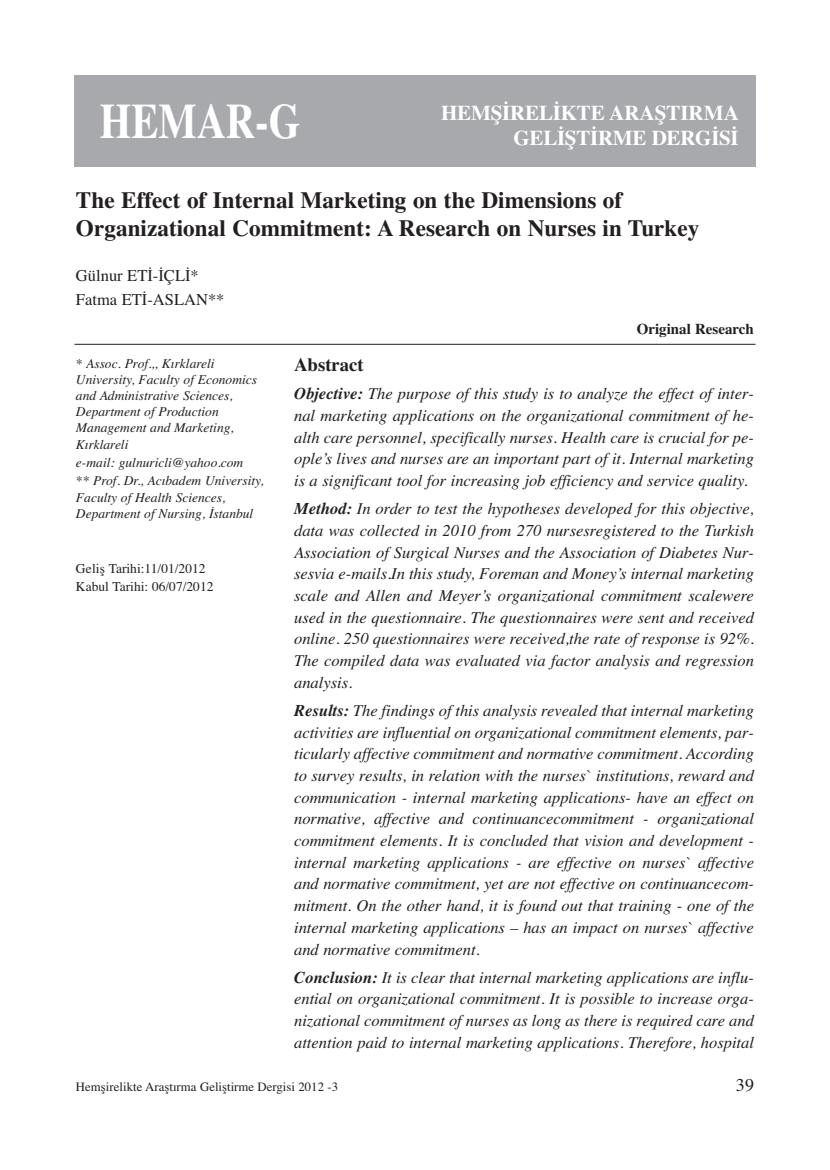
<style>
.page{position:relative;width:830px;height:1170px;background:#fff}
.page>*{position:absolute;margin:0;border:0;box-sizing:border-box;transform-origin:0 0}
.t1{font:700 49.35px "Times TU";color:#fff;scale:.82 1}
.t2{font:700 23.25px/27.9px "Times TU";color:#231f20}
.t3{font:700 21px/25.2px "Times TU";letter-spacing:-.01em;color:#fff;text-align:right}
.t4{font:700 18.75px "Times TU";color:#231f20}
.t5{font:18px "Times TU";color:#231f20}
.t6{font:italic 16.5px/21.8px "Times TU";color:#231f20;text-align:justify}
.t7{font:16.5px/24px "Times TU";color:#231f20}
.t8{font:700 15px "Times TU";color:#231f20}
.t9{font:italic 13.5px/16.2px "Times TU";color:#231f20}
.t10{font:13.5px/18.3px "Times TU";color:#231f20}
.t11{font:12.75px "Times TU";letter-spacing:.005em;color:#231f20}
.s1{font-weight:700}
</style>
<div class="page">
<div style="left:74px;top:75px;width:681px;height:92px;background:#a8a9ad"></div>
<hr style="left:74px;top:344px;width:681px;height:1px;background:#231f20">
<h1 class="t1" style="left:100px;top:105px;width:246px">HEMAR-G</h1>
<p class="t3" style="left:441px;top:102px;width:299px">HEMŞİRELİKTE ARAŞTIRMA<br>GELİŞTİRME DERGİSİ</p>
<h2 class="t2" style="left:76px;top:189px;width:624px">The Effect of Internal Marketing on the Dimensions of<br>Organizational Commitment: A Research on Nurses in Turkey</h2>
<p class="t7" style="left:76px;top:265px;width:150px">Gülnur ETİ-İÇLİ*<br>Fatma ETİ-ASLAN**</p>
<p class="t9" style="left:76px;top:356px;width:182px">* Assoc. Prof.,, Kırklareli<br>University, Faculty of Economics and Administrative Sciences,<br>Department of Production<br>Management and Marketing,<br>Kırklareli</p>
<p class="t9" style="left:76px;top:454px;width:189px;line-height:18.3px">e-mail: gulnuricli@yahoo.com<br>** Prof. Dr., Acıbadem University,</p>
<p class="t9" style="left:76px;top:490px;width:179px">Faculty of Health Sciences,<br>Department of Nursing, İstanbul</p>
<p class="t10" style="left:76px;top:560px;width:139px">Geliş Tarihi:11/01/2012<br>Kabul Tarihi: 06/07/2012</p>
<p class="t8" style="left:636px;top:324px;width:119px">Original Research</p>
<p class="t4" style="left:294px;top:358px;width:71px">Abstract</p>
<p class="t6" style="left:294px;top:384px;width:461px"><span class="s1">Objective:</span> The purpose of this study is to analyze the effect of inter&shy;nal marketing applications on the organizational commitment of he&shy;alth care personnel, specifically nurses. Health care is crucial for pe&shy;ople’s lives and nurses are an important part of it. Internal marketing is a significant tool for increasing job efficiency and service quality.</p>
<p class="t6" style="left:294px;top:499px;width:461px"><span class="s1">Method:</span> In order to test the hypotheses developed for this objective, data was collected in 2010 from 270 nursesregistered to the Turkish Association of Surgical Nurses and the Association of Diabetes Nur&shy;sesvia e-mails.In this study, Foreman and Money’s internal marketing scale and Allen and Meyer’s organizational commitment scalewere used in the questionnaire. The questionnaires were sent and received online. 250 questionnaires were received,the rate of response is 92%.<br>The compiled data was evaluated via factor analysis and regression analysis.</p>
<p class="t6" style="left:294px;top:701px;width:461px"><span class="s1">Results:</span> The findings of this analysis revealed that internal marketing activities are influential on organizational commitment elements, par&shy;ticularly affective commitment and normative commitment. According to survey results, in relation with the nurses` institutions, reward and communication - internal marketing applications- have an effect on normative, affective and continuancecommitment - organizational commitment elements. It is concluded that vision and development - internal marketing applications - are effective on nurses` affective and normative commitment, yet are not effective on continuancecom&shy;mitment. On the other hand, it is found out that training - one of the internal marketing applications – has an impact on nurses` affective and normative commitment.</p>
<p class="t6" style="left:294px;top:967px;width:461px"><span class="s1">Conclusion:</span> It is clear that internal marketing applications are influ&shy;ential on organizational commitment. It is possible to increase orga&shy;nizational commitment of nurses as long as there is required care and attention paid to internal marketing applications. Therefore, hospital</p>
<p class="t11" style="left:76px;top:1082px;width:263px">Hemşirelikte Araştırma Geliştirme Dergisi 2012 -3</p>
<p class="t5" style="left:735px;top:1078px;width:19px">39</p>
</div>
